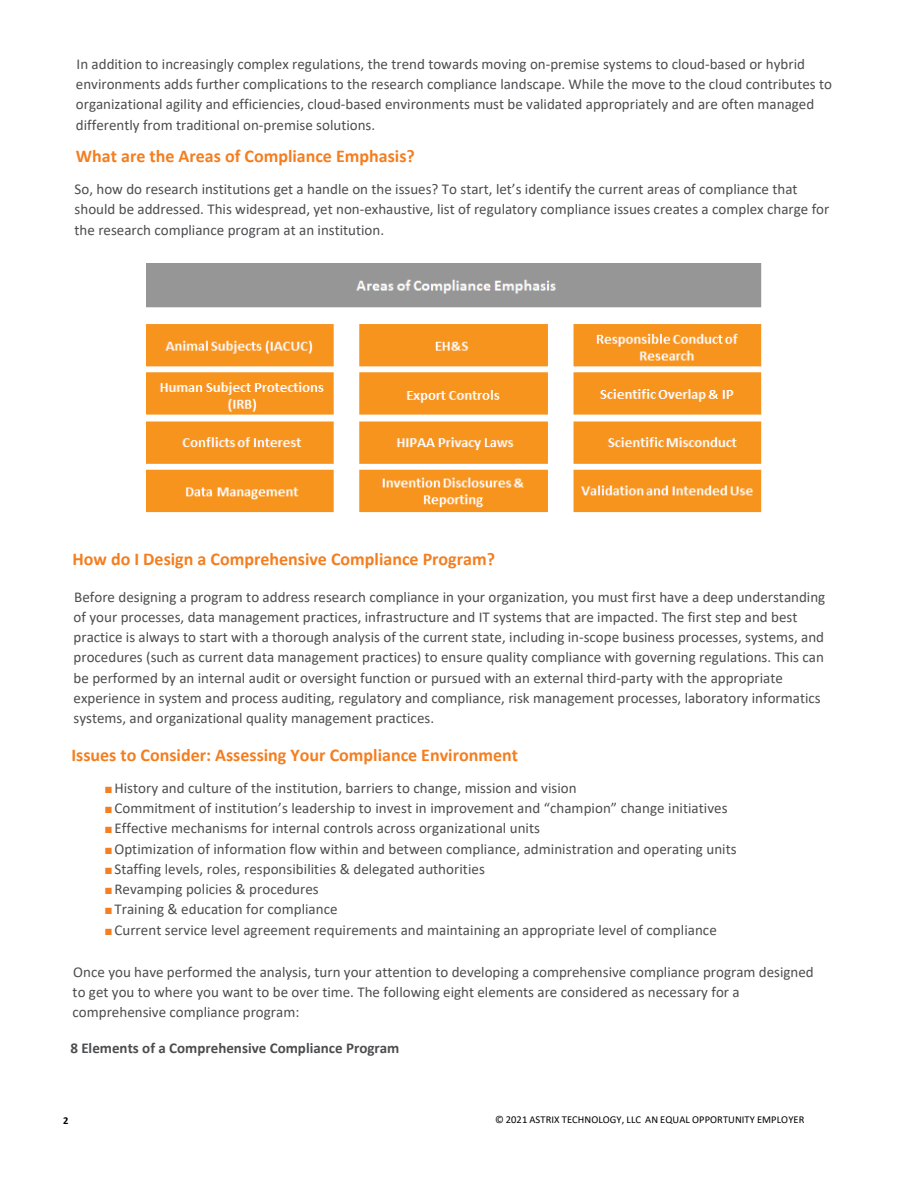
<style>
.page{position:relative;width:918px;height:1188px;background:#fff}
.page>*{position:absolute;margin:0;border:0;box-sizing:border-box;transform-origin:0 0}
.t1{font:700 18px "Calibri";color:#f47e1f}
.t2{font:15px/20.2px "Calibri";color:#4c4d4f}
.t3{font:15px "Calibri";letter-spacing:.005em;color:#4d4d4f}
.t4{font:700 15px "Calibri";color:#4c4d4f}
.astrix_body_copy_10{font:10.5px "Calibri";letter-spacing:.01em;color:#000}
.astrix_body_copy_10-2{font:700 10.5px "Calibri";color:#000}
.s1{color:#f57e20}
</style>
<div class="page">
<img style="left:146px;top:263px;width:616px;height:250px">
<p class="t2" style="left:76px;top:53px;width:758px">In addition to increasingly complex regulations, the trend towards moving on-premise systems to cloud-based or hybrid environments adds further complications to the research compliance landscape. While the move to the cloud contributes to organizational agility and efficiencies, cloud-based environments must be validated appropriately and are often managed differently from traditional on-premise solutions.</p>
<p class="t1" style="left:76px;top:143px;width:340px">What are the Areas of Compliance Emphasis?</p>
<p class="t2" style="left:75px;top:179px;width:756px">So, how do research institutions get a handle on the issues? To start, let’s identify the current areas of compliance that should be addressed. This widespread, yet non-exhaustive, list of regulatory compliance issues creates a complex charge for the research compliance program at an institution.</p>
<p class="t1" style="left:72px;top:546px;width:424px">How do I Design a Comprehensive Compliance Program?</p>
<p class="t2" style="left:74px;top:586px;width:753px">Before designing a program to address research compliance in your organization, you must first have a deep understanding of your processes, data management practices, infrastructure and IT systems that are impacted. The first step and best practice is always to start with a thorough analysis of the current state, including in-scope business processes, systems, and procedures (such as current data management practices) to ensure quality compliance with governing regulations. This can be performed by an internal audit or oversight function or pursued with an external third-party with the appropriate experience in system and process auditing, regulatory and compliance, risk management processes, laboratory informatics systems, and organizational quality management practices.</p>
<p class="t1" style="left:71px;top:742px;width:448px">Issues to Consider: Assessing Your Compliance Environment</p>
<p class="t3" style="left:105px;top:778px;width:473px"><span class="s1">■</span> History and culture of the institution, barriers to change, mission and vision</p>
<p class="t3" style="left:105px;top:798px;width:624px"><span class="s1">■</span> Commitment of institution’s leadership to invest in improvement and “champion” change initiatives</p>
<p class="t3" style="left:105px;top:818px;width:437px"><span class="s1">■</span> Effective mechanisms for internal controls across organizational units</p>
<p class="t3" style="left:105px;top:838px;width:633px"><span class="s1">■</span> Optimization of information flow within and between compliance, administration and operating units</p>
<p class="t3" style="left:105px;top:859px;width:381px"><span class="s1">■</span> Staffing levels, roles, responsibilities &amp; delegated authorities</p>
<p class="t3" style="left:105px;top:879px;width:215px"><span class="s1">■</span> Revamping policies &amp; procedures</p>
<p class="t3" style="left:105px;top:899px;width:234px"><span class="s1">■</span> Training &amp; education for compliance</p>
<p class="t3" style="left:105px;top:919px;width:613px"><span class="s1">■</span> Current service level agreement requirements and maintaining an appropriate level of compliance</p>
<p class="t2" style="left:73px;top:961px;width:743px">Once you have performed the analysis, turn your attention to developing a comprehensive compliance program designed to get you to where you want to be over time. The following eight elements are considered as necessary for a comprehensive compliance program:</p>
<p class="t4" style="left:70px;top:1037px;width:331px">8 Elements of a Comprehensive Compliance Program</p>
<p class="astrix_body_copy_10-2" style="left:63px;top:1113px;width:7px">2</p>
<p class="astrix_body_copy_10" style="left:495px;top:1113px;width:311px">© 2021 ASTRIX TECHNOLOGY, LLC AN EQUAL OPPORTUNITY EMPLOYER</p>
</div>
